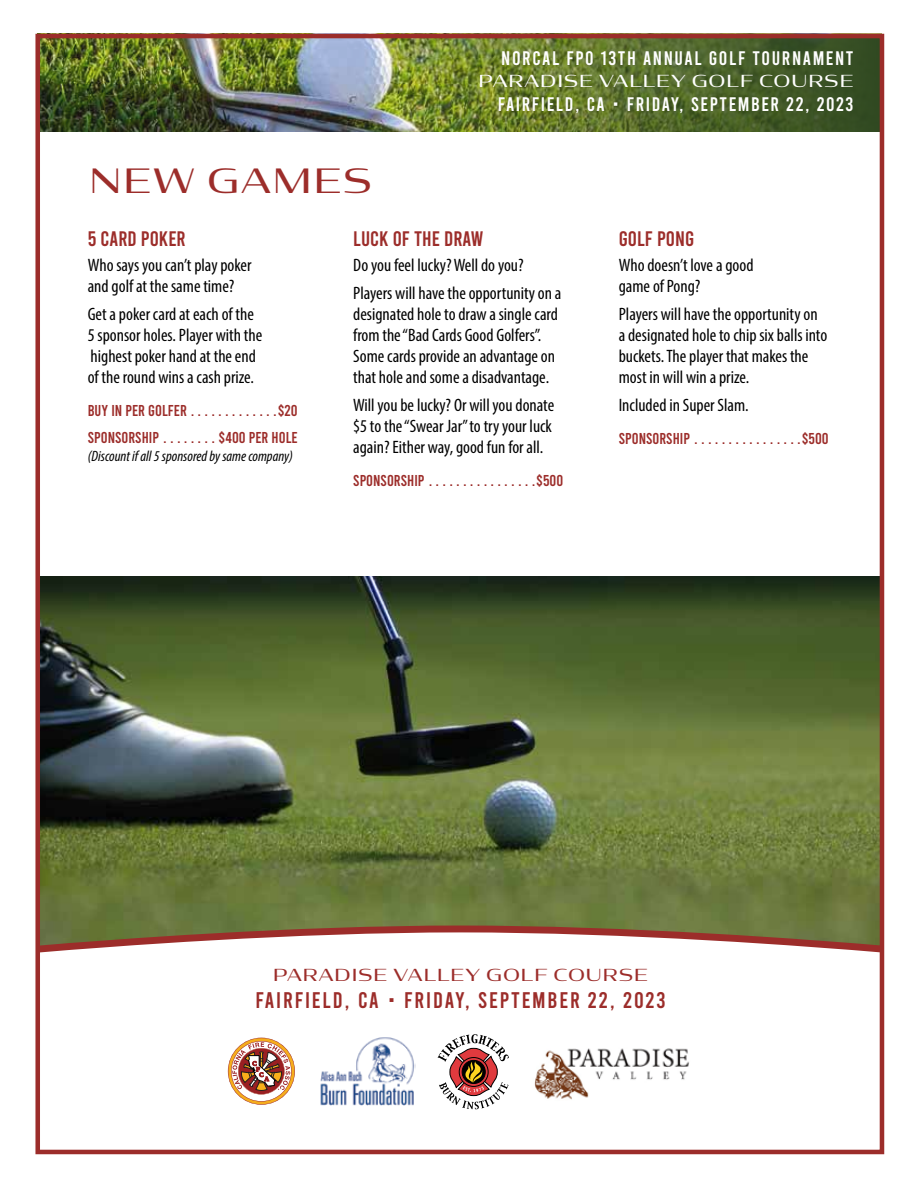
<style>
.page{position:relative;width:918px;height:1188px;background:#fff}
.page>*{position:absolute;margin:0;border:0;box-sizing:border-box;transform-origin:0 0}
.t1{font:33.3px "Condor Wide";letter-spacing:.06em;color:#9c2d2a}
.t2{font:22.65px "Bebas";letter-spacing:.08em;color:#9c2d2a}
.t3{font:21px "Bebas";color:#9c2d2a}
.t4{font:19.65px "Bebas";letter-spacing:.08em;color:#fff}
.t5{font:condensed 18px/21px "Myriad Pro";color:#000}
.t6{font:16.5px "Condor Wide";letter-spacing:.06em;color:#fff}
.t7{font:16.5px "Condor Wide";letter-spacing:.06em;color:#9c2d2a}
.t8{font:15.75px "Bebas";color:#9c2d2a}
.t9{font:italic condensed 15px "Myriad Pro";color:#000}
</style>
<div class="page">
<img style="left:41px;top:577px;width:837px;height:345px">
<img style="left:41px;top:40px;width:351px;height:92px">
<svg style="left:392px;top:40px;width:486px;height:92px;background:#5b702c"></svg>
<svg style="left:38px;top:1037px;width:845px;height:118px"></svg>
<svg style="left:41px;top:922px;width:844px;height:35px"></svg>
<img style="left:522px;top:1037px;width:184px;height:77px">
<div style="left:228px;top:1038px;width:69px;height:67px;background:#fff"></div>
<svg style="left:228px;top:1038px;width:67px;height:67px"></svg>
<svg style="left:438px;top:1034px;width:71px;height:75px"></svg>
<img style="left:318px;top:1037px;width:97px;height:71px">
<div style="left:35px;top:34px;width:849px;height:1120px;border:5px solid #9c2d2a"></div>
<h1 class="t1" style="left:90px;top:159px;width:284px">NEW GAMES</h1>
<p class="t4" style="left:501px;top:48px;width:354px">NORCAL FPO 13TH ANNUAL GOLF TOURNAMENT</p>
<p class="t6" style="left:479px;top:71px;width:376px">PARADISE VALLEY GOLF COURSE</p>
<p class="t4" style="left:498px;top:95px;width:357px">FAIRFIELD, CA • FRIDAY, SEPTEMBER 22, 2023</p>
<p class="t3" style="left:88px;top:228px;width:23px">5 CARD</p>
<p class="t3" style="left:141px;top:228px;width:37px">POKER</p>
<p class="t5" style="left:88px;top:255px;width:165px">Who says you can’t play poker and golf at the same time?</p>
<p class="t5" style="left:88px;top:303px;width:176px">Get a poker card at each of the<br>5 sponsor holes. Player with the highest poker hand at the end of the round wins a cash prize.</p>
<p class="t8" style="left:88px;top:403px;width:68px">BUYINPER GOLFER</p>
<p class="t8" style="left:191px;top:403px;width:109px">. . . . . . . . . . . . $20</p>
<p class="t8" style="left:88px;top:430px;width:14px">SPONSORSHIP</p>
<p class="t8" style="left:163px;top:430px;width:116px">. . . . . . . . $400 PER HOLE</p>
<p class="t9" style="left:88px;top:447px;width:207px">(Discount if all 5 sponsored by same company)</p>
<p class="t3" style="left:353px;top:228px;width:111px">LUCK OF THE DRAW</p>
<p class="t5" style="left:353px;top:251px;width:210px;line-height:27.8px">Do you feel lucky? Well do you?<br>Players will have the opportunity on a</p>
<p class="t5" style="left:353px;top:303px;width:206px">designated hole to draw a single card from the “Bad Cards Good Golfers”.<br>Some cards provide an advantage on that hole and some a disadvantage.</p>
<p class="t5" style="left:353px;top:394px;width:203px">Will you be lucky? Or will you donate $5 to the “Swear Jar” to try your luck again? Either way, good fun for all.</p>
<p class="t8" style="left:353px;top:473px;width:14px">SPONSORSHIP</p>
<p class="t8" style="left:429px;top:473px;width:136px">. . . . . . . . . . . . . . . $500</p>
<p class="t3" style="left:619px;top:228px;width:57px">GOLF PONG</p>
<p class="t5" style="left:619px;top:255px;width:136px">Who doesn’t love a good game of Pong?</p>
<p class="t5" style="left:619px;top:303px;width:210px">Players will have the opportunity on a designated hole to chip six balls into buckets. The player that makes the most in will win a prize.</p>
<p class="t5" style="left:619px;top:394px;width:131px">Included in Super Slam.</p>
<p class="t8" style="left:619px;top:431px;width:14px">SPONSORSHIP</p>
<p class="t8" style="left:694px;top:431px;width:136px">. . . . . . . . . . . . . . . $500</p>
<p class="t7" style="left:273px;top:964px;width:376px">PARADISE VALLEY GOLF COURSE</p>
<p class="t2" style="left:255px;top:989px;width:412px">FAIRFIELD, CA • FRIDAY, SEPTEMBER 22, 2023</p>
</div>
